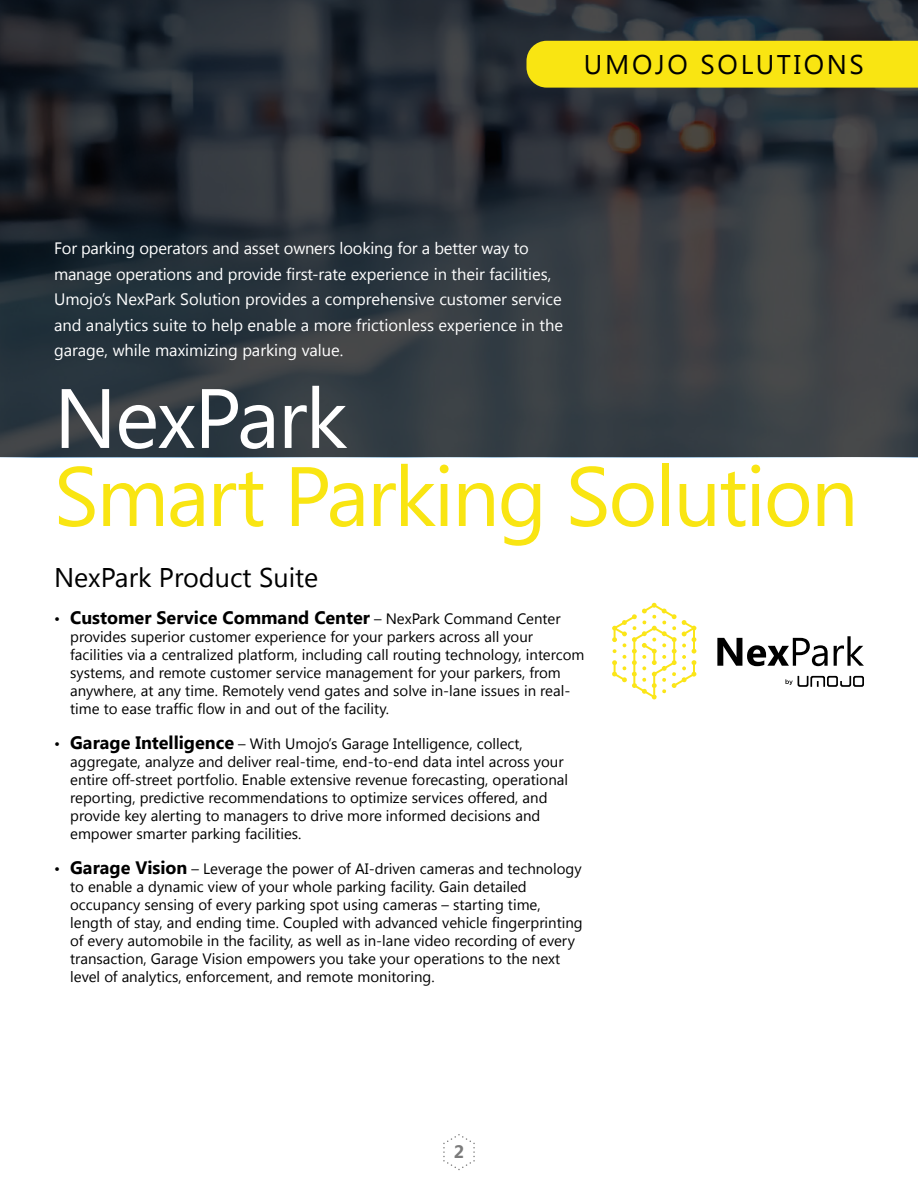
<style>
.page{position:relative;width:918px;height:1188px;background:#fff}
.page>*{position:absolute;margin:0;border:0;box-sizing:border-box;transform-origin:0 0}
.t1{font:84px "Segoe UI";letter-spacing:-.025em;color:#f9e512}
.t2{font:84px "Segoe UI";letter-spacing:-.02em;color:#fff}
.t3{font:27px "Segoe UI";color:#000}
.t4{font:27px "Segoe UI";letter-spacing:.1em;color:#000}
.t5{font:700 18px "Segoe UI";color:#000}
.t6{font:700 18px "Segoe UI";color:#7b7b7b}
.t7{font:16.5px/25.5px "Segoe UI";color:#fff}
.t8{font:15px/18px "Segoe UI";color:#000}
.s1{font-weight:400;font-size:15px}
.s2{font-weight:700;font-size:18px}
</style>
<div class="page">
<svg style="left:0;top:0;width:918px;height:457px;background:#2e343a"></svg>
<div style="left:526px;top:41px;width:392px;height:47px;background:#f9e512"></div>
<svg style="left:612px;top:603px;width:84px;height:96px"></svg>
<svg style="left:717px;top:638px;width:111px;height:28px"></svg>
<svg style="left:834px;top:636px;width:30px;height:30px"></svg>
<svg style="left:785px;top:676px;width:79px;height:11px"></svg>
<svg style="left:443px;top:1134px;width:32px;height:36px"></svg>
<h2 class="t4" style="left:584px;top:45px;width:282px">UMOJO SOLUTIONS</h2>
<p class="t7" style="left:54px;top:235px;width:510px">For parking operators and asset owners looking for a better way to manage operations and provide first-rate experience in their facilities, Umojo’s NexPark Solution provides a comprehensive customer service and analytics suite to help enable a more frictionless experience in the garage, while maximizing parking value.</p>
<h1 class="t2" style="left:54px;top:360px;width:295px">NexPark</h1>
<h1 class="t1" style="left:54px;top:438px;width:806px">Smart Parking Solution</h1>
<h2 class="t3" style="left:54px;top:558px;width:266px">NexPark Product Suite</h2>
<p class="t5" style="left:54px;top:607px;width:508px"><span class="s1">•</span> Customer Service Command Center <span class="s1">– NexPark Command Center</span></p>
<p class="t8" style="left:70px;top:627px;width:516px">provides superior customer experience for your parkers across all your facilities via a centralized platform, including call routing technology, intercom systems, and remote customer service management for your parkers, from anywhere, at any time. Remotely vend gates and solve in-lane issues in real&shy;time to ease traffic flow in and out of the facility.</p>
<p class="t8" style="left:70px;top:734px;width:499px;text-indent:-16px">• <span class="s2">Garage Intelligence</span> – With Umojo’s Garage Intelligence, collect, aggregate, analyze and deliver real-time, end-to-end data intel across your entire off-street portfolio. Enable extensive revenue forecasting, operational reporting, predictive recommendations to optimize services offered, and provide key alerting to managers to drive more informed decisions and empower smarter parking facilities.</p>
<p class="t8" style="left:70px;top:859px;width:514px;text-indent:-16px">• <span class="s2">Garage Vision</span> – Leverage the power of AI-driven cameras and technology to enable a dynamic view of your whole parking facility. Gain detailed occupancy sensing of every parking spot using cameras – starting time, length of stay, and ending time. Coupled with advanced vehicle fingerprinting of every automobile in the facility, as well as in-lane video recording of every transaction, Garage Vision empowers you take your operations to the next level of analytics, enforcement, and remote monitoring.</p>
<p class="t6" style="left:454px;top:1142px;width:12px">2</p>
</div>
